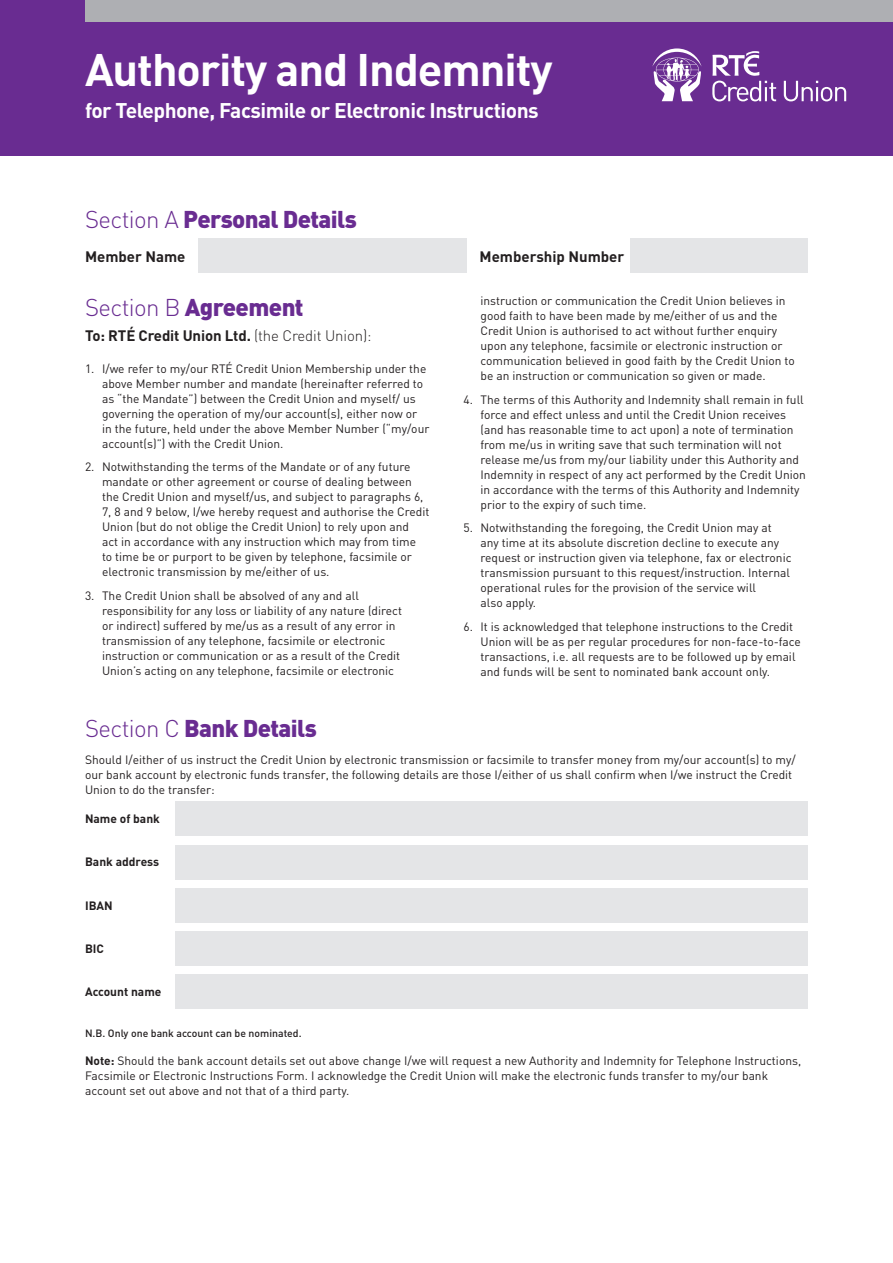
<style>
.page{position:relative;width:893px;height:1263px;background:#fff}
.page>*{position:absolute;margin:0;border:0;box-sizing:border-box;transform-origin:0 0}
.t1{font:700 45px "DIN";letter-spacing:-.025em;color:#fff}
.t2{font:900 24px "DIN";letter-spacing:-.025em;color:#692c91}
.t3{font:700 21px "DIN";letter-spacing:-.025em;color:#fff}
.t4{font:700 15px "DIN";color:#231f20}
.t5{font:12px/15px "DIN";color:#231f20}
.t6{font:700 12px "DIN";color:#231f20}
.t7{font:500 10.5px "DIN";color:#231f20}
.s1{font-weight:300}
.s2{font-weight:700}
</style>
<div class="page">
<div style="left:0;top:0;width:893px;height:155px;background:#692c91"></div>
<svg style="left:784px;top:81px;width:62px;height:20px"></svg>
<svg style="left:712px;top:51px;width:64px;height:50px"></svg>
<svg style="left:652px;top:48px;width:50px;height:53px"></svg>
<div style="left:85px;top:0;width:808px;height:21px;background:#aeafb3"></div>
<div style="left:198px;top:238px;width:269px;height:34px;background:#e4e5e7"></div>
<div style="left:175px;top:802px;width:633px;height:34px;background:#e4e5e7"></div>
<div style="left:175px;top:845px;width:633px;height:34px;background:#e4e5e7"></div>
<div style="left:175px;top:888px;width:633px;height:34px;background:#e4e5e7"></div>
<div style="left:175px;top:932px;width:633px;height:34px;background:#e4e5e7"></div>
<div style="left:175px;top:975px;width:633px;height:34px;background:#e4e5e7"></div>
<div style="left:630px;top:238px;width:178px;height:34px;background:#e4e5e7"></div>
<p class="t1" style="left:85px;top:40px;width:469px">Authority and Indemnity</p>
<p class="t3" style="left:85px;top:97px;width:455px">for Telephone, Facsimile or Electronic Instructions</p>
<p class="t2" style="left:85px;top:204px;width:273px"><span class="s1">Section A</span> Personal Details</p>
<p class="t4" style="left:85px;top:247px;width:102px">Member Name</p>
<p class="t4" style="left:480px;top:247px;width:146px">Membership Number</p>
<p class="t2" style="left:85px;top:291px;width:220px"><span class="s1">Section B</span> Agreement</p>
<p class="t4" style="left:85px;top:326px;width:288px">To: RTÉ Credit Union Ltd. <span class="s1">(the Credit Union):</span></p>
<p class="t5" style="left:102px;top:361px;width:329px;text-indent:-17px">1. I/we refer to my/our RTÉ Credit Union Membership under the above Member number and mandate (hereinafter referred to as “the Mandate”) between the Credit Union and myself/ us governing the operation of my/our account(s), either now or in the future, held under the above Member Number (“my/our account(s)”) with the Credit Union.</p>
<p class="t5" style="left:102px;top:459px;width:329px;text-indent:-17px">2. Notwithstanding the terms of the Mandate or of any future mandate or other agreement or course of dealing between the Credit Union and myself/us, and subject to paragraphs 6, 7, 8 and 9 below, I/we hereby request and authorise the Credit Union (but do not oblige the Credit Union) to rely upon and<br>act in accordance with any instruction which may from time<br>to time be or purport to be given by telephone, facsimile or electronic transmission by me/either of us.</p>
<p class="t5" style="left:102px;top:588px;width:301px;text-indent:-17px">3. The Credit Union shall be absolved of any and all responsibility for any loss or liability of any nature (direct or indirect) suffered by me/us as a result of any error in transmission of any telephone, facsimile or electronic instruction or communication or as a result of the Credit Union’s acting on any telephone, facsimile or electronic</p>
<p class="t5" style="left:480px;top:293px;width:316px">instruction or communication the Credit Union believes in good faith to have been made by me/either of us and the Credit Union is authorised to act without further enquiry upon any telephone, facsimile or electronic instruction or communication believed in good faith by the Credit Union to be an instruction or communication so given or made.</p>
<p class="t5" style="left:480px;top:392px;width:327px;text-indent:-17px">4. The terms of this Authority and Indemnity shall remain in full force and effect unless and until the Credit Union receives (and has reasonable time to act upon) a note of termination from me/us in writing save that such termination will not release me/us from my/our liability under this Authority and Indemnity in respect of any act performed by the Credit Union in accordance with the terms of this Authority and Indemnity prior to the expiry of such time.</p>
<p class="t5" style="left:480px;top:520px;width:313px;text-indent:-17px">5. Notwithstanding the foregoing, the Credit Union may at any time at its absolute discretion decline to execute any request or instruction given via telephone, fax or electronic transmission pursuant to this request/instruction. Internal operational rules for the provision of the service will<br>also apply.</p>
<p class="t5" style="left:480px;top:619px;width:322px;text-indent:-17px">6. It is acknowledged that telephone instructions to the Credit Union will be as per regular procedures for non-face-to-face transactions, i.e. all requests are to be followed up by email and funds will be sent to nominated bank account only.</p>
<p class="t2" style="left:85px;top:712px;width:233px"><span class="s1">Section C</span> Bank Details</p>
<p class="t5" style="left:85px;top:752px;width:712px">Should I/either of us instruct the Credit Union by electronic transmission or facsimile to transfer money from my/our account(s) to my/ our bank account by electronic funds transfer, the following details are those I/either of us shall confirm when I/we instruct the Credit<br>Union to do the transfer:</p>
<p class="t6" style="left:85px;top:811px;width:76px">Name of bank</p>
<p class="t6" style="left:85px;top:854px;width:76px">Bank address</p>
<p class="t6" style="left:85px;top:897px;width:29px">IBAN</p>
<p class="t6" style="left:85px;top:941px;width:20px">BIC</p>
<p class="t6" style="left:85px;top:983px;width:78px">Account name</p>
<p class="t7" style="left:85px;top:1026px;width:218px">N.B. Only one bank account can be nominated.</p>
<p class="t5" style="left:85px;top:1052px;width:718px"><span class="s2">Note:</span> Should the bank account details set out above change I/we will request a new Authority and Indemnity for Telephone Instructions,<br>Facsimile or Electronic Instructions Form. I acknowledge the Credit Union will make the electronic funds transfer to my/our bank account set out above and not that of a third party.</p>
</div>
